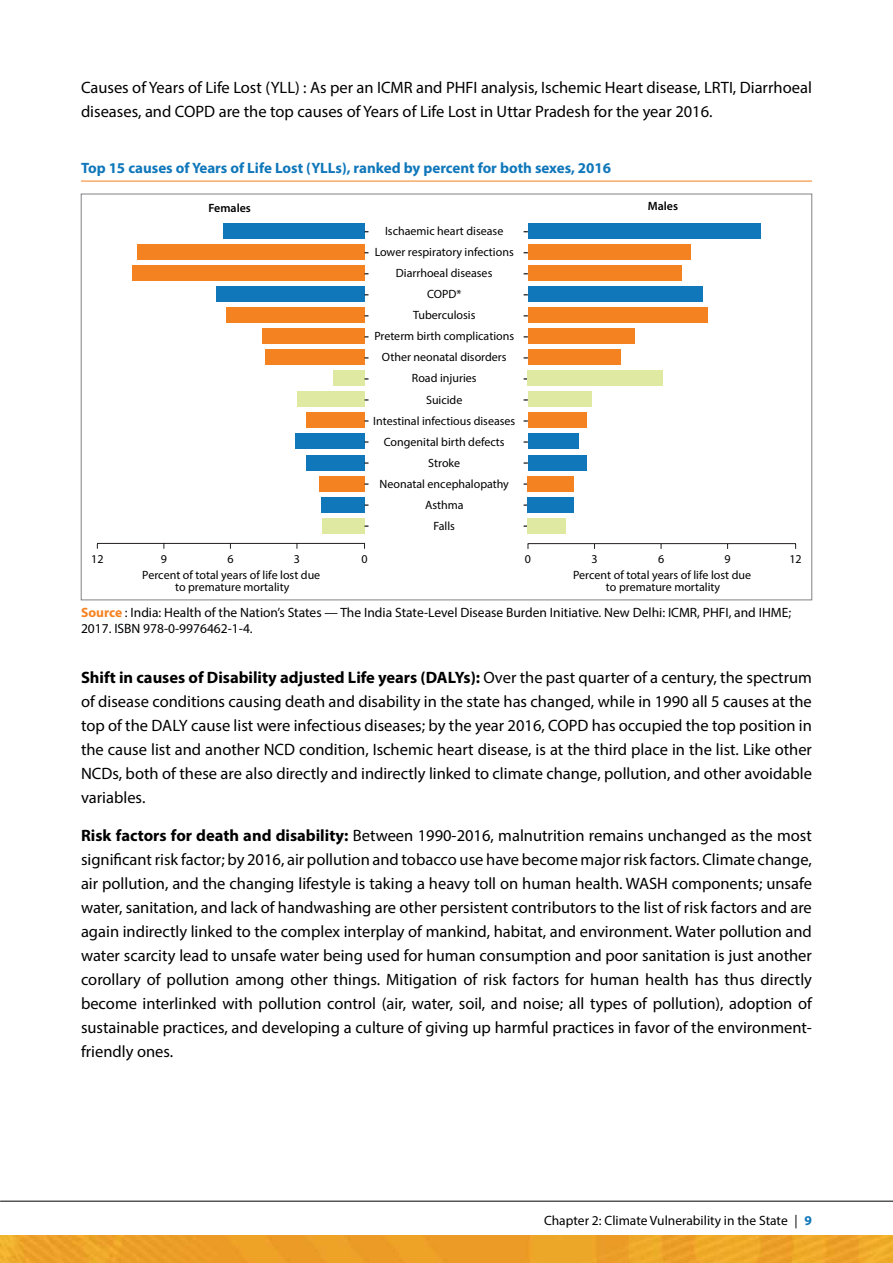
<style>
.page{position:relative;width:893px;height:1263px;background:#fff}
.page>*{position:absolute;margin:0;border:0;box-sizing:border-box;transform-origin:0 0}
.t1{font:16.5px/24px "Myriad Pro";color:#000;text-align:justify}
.t2{font:700 15px "Myriad Pro";color:#0f77ba}
.t3{font:13.5px/16.2px "Myriad Pro";color:#000}
.t4{font:12px/21px "Myriad Pro";color:#010101;text-align:center}
.t5{font:600 12px "Myriad Pro";color:#010101}
.s1{font-weight:700;color:#f58220}
.s2{font-weight:700}
.s3{font-weight:700;color:#0f77ba}
</style>
<div class="page">
<img style="left:0;top:1236px;width:893px;height:27px">
<hr style="left:0;top:1201px;width:893px;height:1px;background:#000">
<hr style="left:97px;top:543px;width:268px;height:1px;background:#231f20">
<hr style="left:528px;top:543px;width:268px;height:1px;background:#231f20">
<div style="left:223px;top:223px;width:141px;height:15px;background:#0f77ba"></div>
<div style="left:137px;top:244px;width:227px;height:15px;background:#f58220"></div>
<div style="left:132px;top:265px;width:232px;height:15px;background:#f58220"></div>
<div style="left:216px;top:286px;width:148px;height:16px;background:#0f77ba"></div>
<div style="left:226px;top:307px;width:138px;height:16px;background:#f58220"></div>
<div style="left:262px;top:328px;width:102px;height:16px;background:#f58220"></div>
<div style="left:265px;top:349px;width:99px;height:16px;background:#f58220"></div>
<div style="left:333px;top:370px;width:31px;height:16px;background:#dfe9a2"></div>
<div style="left:297px;top:391px;width:67px;height:16px;background:#dfe9a2"></div>
<div style="left:306px;top:413px;width:58px;height:15px;background:#f58220"></div>
<div style="left:295px;top:434px;width:69px;height:15px;background:#0f77ba"></div>
<div style="left:306px;top:455px;width:58px;height:15px;background:#0f77ba"></div>
<div style="left:319px;top:476px;width:45px;height:15px;background:#f58220"></div>
<div style="left:321px;top:497px;width:43px;height:15px;background:#0f77ba"></div>
<div style="left:322px;top:518px;width:42px;height:16px;background:#dfe9a2"></div>
<div style="left:528px;top:223px;width:232px;height:15px;background:#0f77ba"></div>
<div style="left:528px;top:244px;width:163px;height:15px;background:#f58220"></div>
<div style="left:528px;top:265px;width:154px;height:15px;background:#f58220"></div>
<div style="left:528px;top:286px;width:175px;height:16px;background:#0f77ba"></div>
<div style="left:528px;top:307px;width:179px;height:16px;background:#f58220"></div>
<div style="left:528px;top:328px;width:106px;height:16px;background:#f58220"></div>
<div style="left:528px;top:349px;width:92px;height:16px;background:#f58220"></div>
<div style="left:528px;top:370px;width:135px;height:16px;background:#dfe9a2"></div>
<div style="left:528px;top:391px;width:63px;height:16px;background:#dfe9a2"></div>
<div style="left:528px;top:413px;width:58px;height:15px;background:#f58220"></div>
<div style="left:528px;top:434px;width:50px;height:15px;background:#0f77ba"></div>
<div style="left:528px;top:455px;width:58px;height:15px;background:#0f77ba"></div>
<div style="left:528px;top:476px;width:46px;height:15px;background:#f58220"></div>
<div style="left:528px;top:497px;width:46px;height:15px;background:#0f77ba"></div>
<div style="left:528px;top:518px;width:38px;height:16px;background:#dfe9a2"></div>
<hr style="left:81px;top:181px;width:731px;height:1px;background:#f58220">
<p class="t1" style="left:81px;top:76px;width:732px">Causes of Years of Life Lost (YLL) : As per an ICMR and PHFI analysis, Ischemic Heart disease, LRTI, Diarrhoeal diseases, and COPD are the top causes of Years of Life Lost in Uttar Pradesh for the year 2016.</p>
<p class="t2" style="left:81px;top:158px;width:532px">Top 15 causes of Years of Life Lost (YLLs), ranked by percent for both sexes, 2016</p>
<p class="t5" style="left:208px;top:200px;width:44px">Females</p>
<p class="t5" style="left:648px;top:199px;width:32px">Males</p>
<p class="t4" style="left:373px;top:220px;width:144px">Ischaemic heart disease<br>Lower respiratory infections<br>Diarrhoeal diseases<br>COPD*<br>Tuberculosis<br>Preterm birth complications<br>Other neonatal disorders<br>Road injuries<br>Suicide<br>Intestinal infectious diseases<br>Congenital birth defects<br>Stroke<br>Neonatal encephalopathy<br>Asthma<br>Falls</p>
<p class="t4" style="left:142px;top:568px;width:179px;line-height:12px">Percent of total years of life lost due to premature mortality</p>
<p class="t4" style="left:573px;top:568px;width:179px;line-height:12px">Percent of total years of life lost due to premature mortality</p>
<p class="t4" style="left:91px;top:548px;width:14px">12</p>
<p class="t4" style="left:161px;top:548px;width:8px">9</p>
<p class="t4" style="left:227px;top:548px;width:8px">6</p>
<p class="t4" style="left:294px;top:548px;width:8px">3</p>
<p class="t4" style="left:361px;top:548px;width:8px">0</p>
<p class="t4" style="left:525px;top:548px;width:8px">0</p>
<p class="t4" style="left:591px;top:548px;width:8px">3</p>
<p class="t4" style="left:658px;top:548px;width:8px">6</p>
<p class="t4" style="left:724px;top:548px;width:8px">9</p>
<p class="t4" style="left:789px;top:548px;width:14px">12</p>
<p class="t3" style="left:81px;top:604px;width:712px"><span class="s1">Source</span> : India: Health of the Nation’s States — The India State-Level Disease Burden Initiative. New Delhi: ICMR, PHFI, and IHME;<br>2017. ISBN 978-0-9976462-1-4.</p>
<p class="t1" style="left:81px;top:665px;width:732px"><span class="s2">Shift in causes of Disability adjusted Life years (DALYs):</span> Over the past quarter of a century, the spectrum of disease conditions causing death and disability in the state has changed, while in 1990 all 5 causes at the top of the DALY cause list were infectious diseases; by the year 2016, COPD has occupied the top position in the cause list and another NCD condition, Ischemic heart disease, is at the third place in the list. Like other NCDs, both of these are also directly and indirectly linked to climate change, pollution, and other avoidable variables.</p>
<p class="t1" style="left:81px;top:823px;width:732px"><span class="s2">Risk factors for death and disability:</span> Between 1990-2016, malnutrition remains unchanged as the most significant risk factor; by 2016, air pollution and tobacco use have become major risk factors. Climate change, air pollution, and the changing lifestyle is taking a heavy toll on human health. WASH components; unsafe water, sanitation, and lack of handwashing are other persistent contributors to the list of risk factors and are again indirectly linked to the complex interplay of mankind, habitat, and environment. Water pollution and water scarcity lead to unsafe water being used for human consumption and poor sanitation is just another corollary of pollution among other things. Mitigation of risk factors for human health has thus directly become interlinked with pollution control (air, water, soil, and noise; all types of pollution), adoption of sustainable practices, and developing a culture of giving up harmful practices in favor of the environment&shy;friendly ones.</p>
<p class="t3" style="left:544px;top:1212px;width:269px">Chapter 2: Climate Vulnerability in the State | <span class="s3">9</span></p>
</div>
